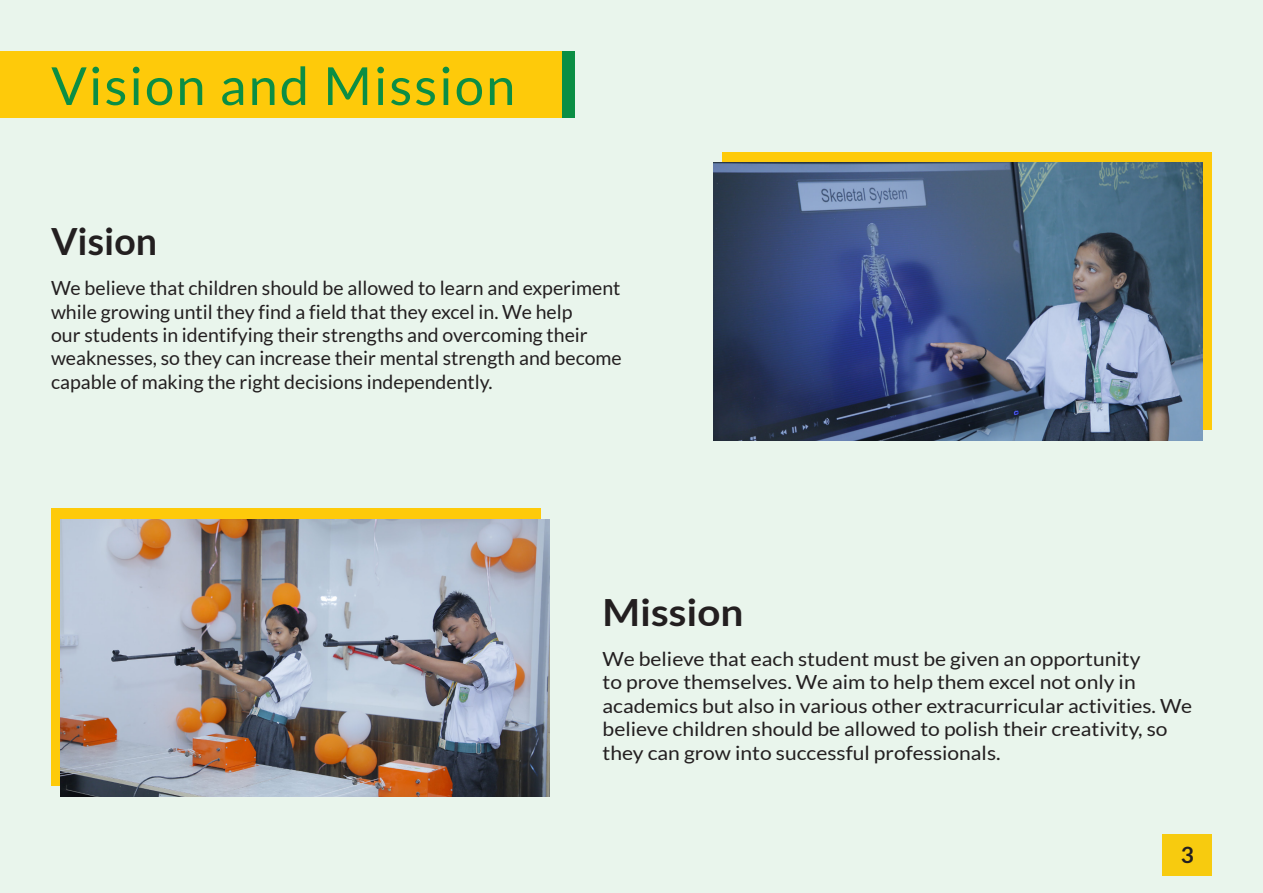
<style>
.page{position:relative;width:1263px;height:893px;background:#e9f5ec}
.page>*{position:absolute;margin:0;border:0;box-sizing:border-box;transform-origin:0 0}
.t1{font:52.5px "Lato";letter-spacing:.04em;color:#0b8e44}
.t2{font:700 37.5px "Lato";color:#231f20;scale:1.08 1}
.t3{font:700 37.5px "Lato";color:#231f20}
.t4{font:700 22.5px "Lato";color:#231f20}
.t5{font:19.5px/23.4px "Lato";color:#231f20}
.t6{font:19.5px/23.4px "Lato";color:#231f20;scale:1.08 1}
</style>
<div class="page">
<div style="left:0;top:51px;width:562px;height:67px;background:#feca0a"></div>
<div style="left:562px;top:51px;width:12px;height:67px;background:#0b8e44"></div>
<div style="left:723px;top:152px;width:489px;height:277px;background:#feca0a"></div>
<img style="left:713px;top:163px;width:489px;height:277px">
<div style="left:51px;top:508px;width:489px;height:278px;background:#feca0a"></div>
<img style="left:60px;top:519px;width:489px;height:277px">
<div style="left:1162px;top:834px;width:50px;height:42px;background:#f7cb0f"></div>
<p class="t1" style="left:51px;top:57px;width:465px">Vision and Mission</p>
<p class="t3" style="left:51px;top:220px;width:107px">Vision</p>
<p class="t5" style="left:51px;top:276px;width:572px">We believe that children should be allowed to learn and experiment while growing until they find a field that they excel in. We help<br>our students in identifying their strengths and overcoming their weaknesses, so they can increase their mental strength and become capable of making the right decisions independently.</p>
<p class="t2" style="left:603px;top:590px;width:132px">Mission</p>
<p class="t6" style="left:603px;top:647px;width:547px">We believe that each student must be given an opportunity<br>to prove themselves. We aim to help them excel not only in academics but also in various other extracurricular activities. We believe children should be allowed to polish their creativity, so they can grow into successful professionals.</p>
<p class="t4" style="left:1181px;top:842px;width:15px">3</p>
</div>
